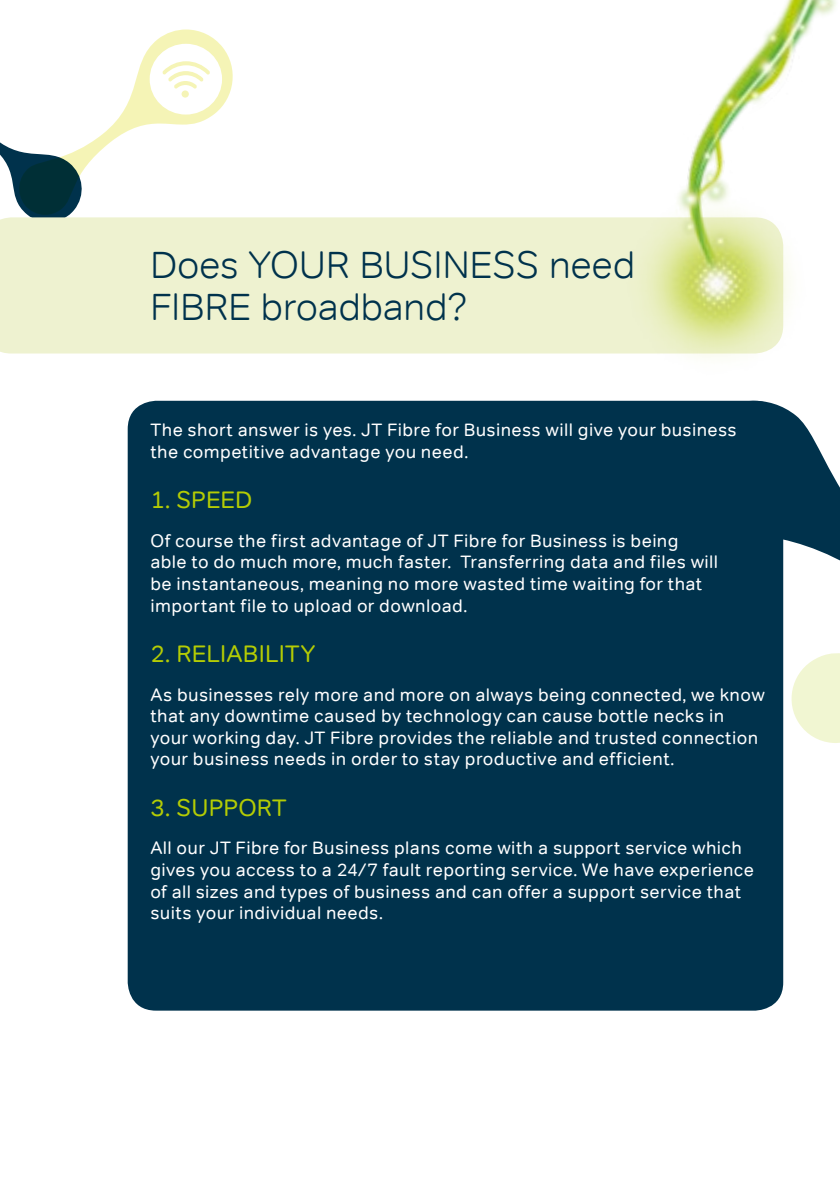
<style>
.page{position:relative;width:840px;height:1191px;background:#fff}
.page>*{position:absolute;margin:0;border:0;box-sizing:border-box;transform-origin:0 0}
.t1{font:300 38px/42px "Tondo";letter-spacing:.005em;color:#00324c}
.t2{font:24px "Tondo";letter-spacing:.01em;color:#b4cc04}
.t3{font:18px/21.6px "Tondo";letter-spacing:.02em;color:#fff}
</style>
<div class="page">
<svg style="left:0;top:142px;width:69px;height:75px"></svg>
<svg style="left:16px;top:29px;width:217px;height:186px"></svg>
<div style="left:128px;top:401px;width:654px;height:609px;background:#00324c;border-radius:28px"></div>
<svg style="left:782px;top:439px;width:57px;height:447px"></svg>
<div style="left:0;top:217px;width:590px;height:136px;background:#eef2d0"></div>
<svg style="left:150px;top:44px;width:72px;height:71px"></svg>
<img style="left:590px;top:0;width:246px;height:439px">
<h1 class="t1" style="left:150px;top:244px;width:486px">Does YOUR BUSINESS need<br>FIBRE broadband?</h1>
<p class="t3" style="left:150px;top:419px;width:587px">The short answer is yes. JT Fibre for Business will give your business the competitive advantage you need.</p>
<h2 class="t2" style="left:150px;top:485px;width:103px">1. SPEED</h2>
<p class="t3" style="left:150px;top:530px;width:569px">Of course the first advantage of JT Fibre for Business is being able to do much more, much faster. Transferring data and files will be instantaneous, meaning no more wasted time waiting for that important file to upload or download.</p>
<h2 class="t2" style="left:150px;top:639px;width:166px">2. RELIABILITY</h2>
<p class="t3" style="left:150px;top:683px;width:615px">As businesses rely more and more on always being connected, we know that any downtime caused by technology can cause bottle necks in your working day. JT Fibre provides the reliable and trusted connection your business needs in order to stay productive and efficient.</p>
<h2 class="t2" style="left:150px;top:793px;width:138px">3. SUPPORT</h2>
<p class="t3" style="left:150px;top:837px;width:604px">All our JT Fibre for Business plans come with a support service which gives you access to a 24/7 fault reporting service. We have experience of all sizes and types of business and can offer a support service that suits your individual needs.</p>
</div>
